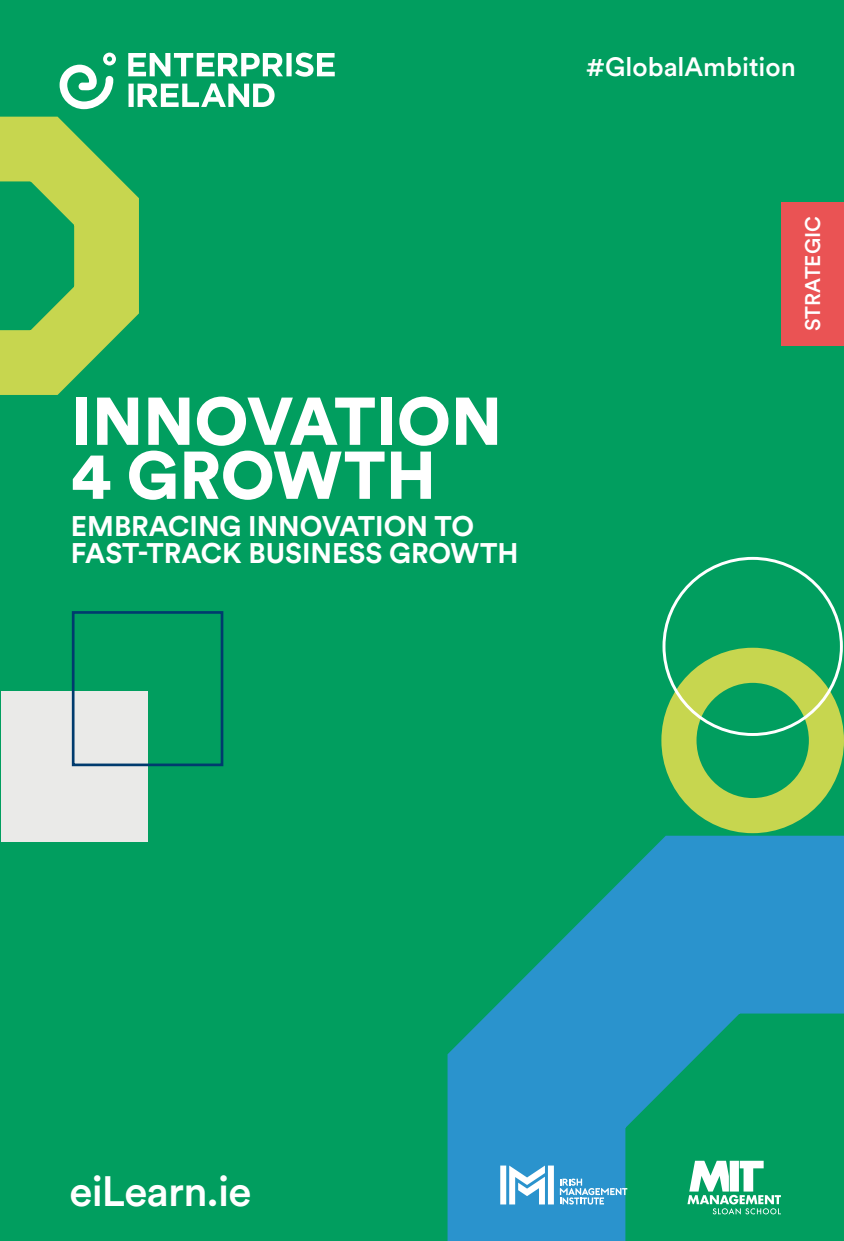
<style>
.page{position:relative;width:844px;height:1241px;background:#fff}
.page>*{position:absolute;margin:0;border:0;box-sizing:border-box;transform-origin:0 0}
.t1{font:900 66.67px/53.9px "Circular Std";color:#fff}
.t2{font:500 42px "Circular Std";letter-spacing:-.02em;color:#fff}
.t3{font:700 28.18px/26.2px "Circular Std";color:#fff}
.t4{font:500 26.25px "Circular Std";color:#fff}
.t5{font:500 21px "Circular Std";color:#fff}
</style>
<div class="page">
<div style="left:0;top:0;width:843px;height:1240px;background:#019e5f"></div>
<svg style="left:447px;top:748px;width:396px;height:492px"></svg>
<div style="left:661px;top:647px;width:182px;height:186px;border:35px solid #c7d64f;border-radius:50%"></div>
<div style="left:1px;top:691px;width:147px;height:150px;background:#eaeae8"></div>
<div style="left:72px;top:611px;width:151px;height:155px;border:3px solid #003b6e"></div>
<svg style="left:687px;top:1160px;width:93px;height:54px"></svg>
<svg style="left:500px;top:1165px;width:53px;height:39px;background:#a2d0e9"></svg>
<svg style="left:559px;top:1178px;width:68px;height:26px;background:#62b0d7"></svg>
<svg style="left:0;top:84px;width:139px;height:311px"></svg>
<svg style="left:60px;top:53px;width:56px;height:56px"></svg>
<svg style="left:128px;top:53px;width:206px;height:54px"></svg>
<div style="left:781px;top:202px;width:62px;height:143px;background:#ea5354"></div>
<h1 class="t1" style="left:71px;top:393px;width:433px">INNOVATION<br>4 GROWTH</h1>
<p class="t3" style="left:71px;top:512px;width:449px">EMBRACING INNOVATION TO<br>FAST-TRACK BUSINESS GROWTH</p>
<p class="t4" style="left:585px;top:51px;width:211px">#GlobalAmbition</p>
<p class="t5" style="left:799px;top:331px;width:117px;rotate:-90deg">STRATEGIC</p>
<h2 class="t2" style="left:69px;top:1164px;width:183px">eiLearn.ie</h2>
</div>
